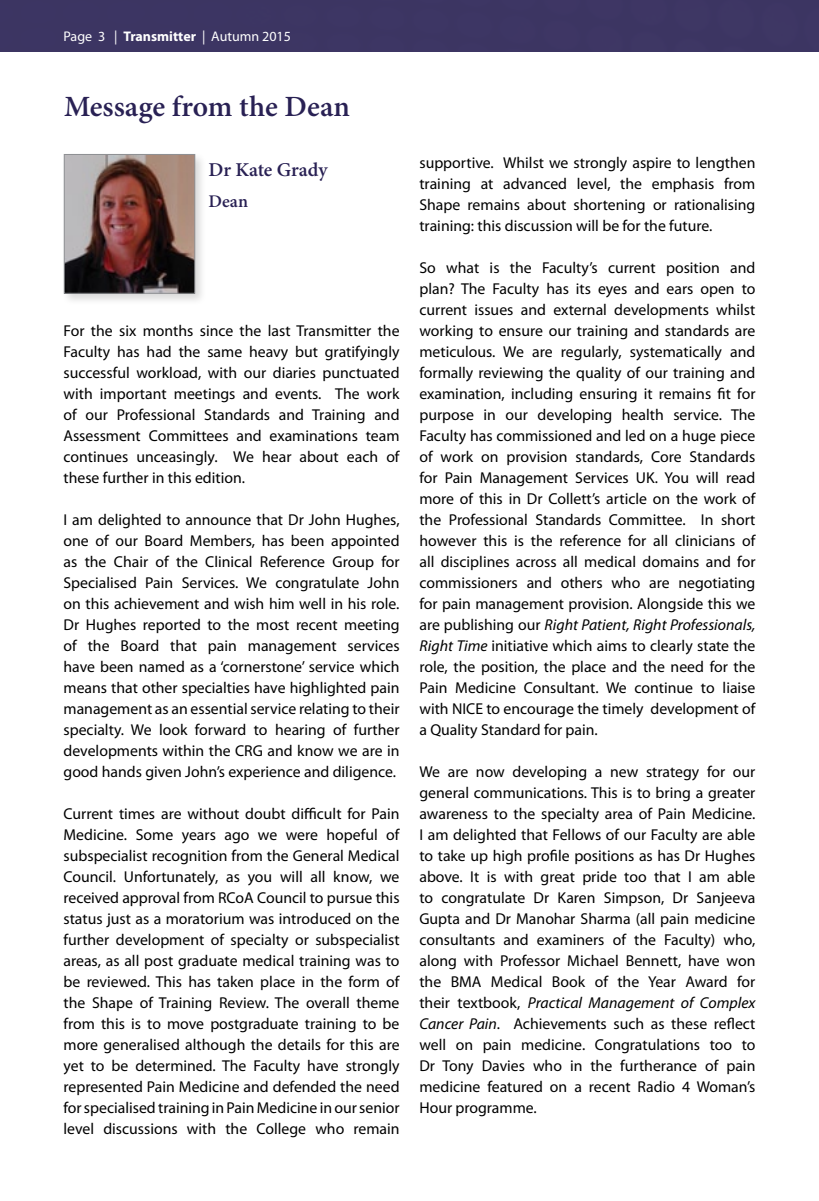
<style>
.page{position:relative;width:819px;height:1201px;background:#fff}
.page>*{position:absolute;margin:0;border:0;box-sizing:border-box;transform-origin:0 0}
.t1{font:700 28.88px "Adobe Hebrew";color:#292154}
.t2{font:700 19.25px "Adobe Hebrew";letter-spacing:-.005em;color:#292154}
.t3{font:700 17.5px "Adobe Hebrew";color:#292154}
.t4{font:15.75px/21px "Myriad Pro";color:#000;text-align:justify}
.t5{font:14px "Myriad Pro";color:#fff}
.s1{font-weight:700}
.s2{font-style:italic}
</style>
<div class="page">
<div style="left:0;top:0;width:819px;height:52px;background:#3c3563"></div>
<div style="left:62px;top:152px;width:145px;height:154px;background:#000;opacity:.15"></div>
<img style="left:66px;top:156px;width:127px;height:135px">
<div style="left:64px;top:154px;width:131px;height:139px;border:1px solid #8f9194"></div>
<p class="t5" style="left:63px;top:28px;width:229px">Page 3 | <span class="s1">Transmitter</span> | Autumn 2015</p>
<h1 class="t1" style="left:64px;top:89px;width:287px">Message from the Dean</h1>
<p class="t2" style="left:208px;top:158px;width:121px">Dr Kate Grady</p>
<p class="t3" style="left:208px;top:190px;width:41px">Dean</p>
<p class="t4" style="left:63px;top:320px;width:337px">For the six months since the last Transmitter the Faculty has had the same heavy but gratifyingly successful workload, with our diaries punctuated with important meetings and events. The work of our Professional Standards and Training and Assessment Committees and examinations team continues unceasingly. We hear about each of these further in this edition.</p>
<p class="t4" style="left:63px;top:509px;width:337px">I am delighted to announce that Dr John Hughes, one of our Board Members, has been appointed as the Chair of the Clinical Reference Group for Specialised Pain Services. We congratulate John on this achievement and wish him well in his role.<br>Dr Hughes reported to the most recent meeting of the Board that pain management services have been named as a ‘cornerstone’ service which means that other specialties have highlighted pain management as an essential service relating to their specialty. We look forward to hearing of further developments within the CRG and know we are in good hands given John’s experience and diligence.</p>
<p class="t4" style="left:63px;top:803px;width:337px">Current times are without doubt difficult for Pain Medicine. Some years ago we were hopeful of subspecialist recognition from the General Medical Council. Unfortunately, as you will all know, we received approval from RCoA Council to pursue this status just as a moratorium was introduced on the further development of specialty or subspecialist areas, as all post graduate medical training was to be reviewed. This has taken place in the form of the Shape of Training Review. The overall theme from this is to move postgraduate training to be more generalised although the details for this are yet to be determined. The Faculty have strongly represented Pain Medicine and defended the need for specialised training in Pain Medicine in our senior level discussions with the College who remain</p>
<p class="t4" style="left:419px;top:152px;width:337px">supportive. Whilst we strongly aspire to lengthen training at advanced level, the emphasis from Shape remains about shortening or rationalising training: this discussion will be for the future.</p>
<p class="t4" style="left:419px;top:257px;width:337px">So what is the Faculty’s current position and plan? The Faculty has its eyes and ears open to current issues and external developments whilst working to ensure our training and standards are meticulous. We are regularly, systematically and formally reviewing the quality of our training and examination, including ensuring it remains fit for purpose in our developing health service. The Faculty has commissioned and led on a huge piece of work on provision standards, Core Standards for Pain Management Services UK. You will read more of this in Dr Collett’s article on the work of the Professional Standards Committee. In short however this is the reference for all clinicians of all disciplines across all medical domains and for commissioners and others who are negotiating for pain management provision. Alongside this we are publishing our <span class="s2">Right Patient, Right Professionals, Right Time</span> initiative which aims to clearly state the role, the position, the place and the need for the Pain Medicine Consultant. We continue to liaise with NICE to encourage the timely development of a Quality Standard for pain.</p>
<p class="t4" style="left:419px;top:761px;width:337px">We are now developing a new strategy for our general communications. This is to bring a greater awareness to the specialty area of Pain Medicine.<br>I am delighted that Fellows of our Faculty are able to take up high profile positions as has Dr Hughes above. It is with great pride too that I am able to congratulate Dr Karen Simpson, Dr Sanjeeva Gupta and Dr Manohar Sharma (all pain medicine consultants and examiners of the Faculty) who, along with Professor Michael Bennett, have won the BMA Medical Book of the Year Award for their textbook, <span class="s2">Practical Management of Complex Cancer Pain</span>. Achievements such as these reflect well on pain medicine. Congratulations too to Dr Tony Davies who in the furtherance of pain medicine featured on a recent Radio 4 Woman’s Hour programme.</p>
</div>
